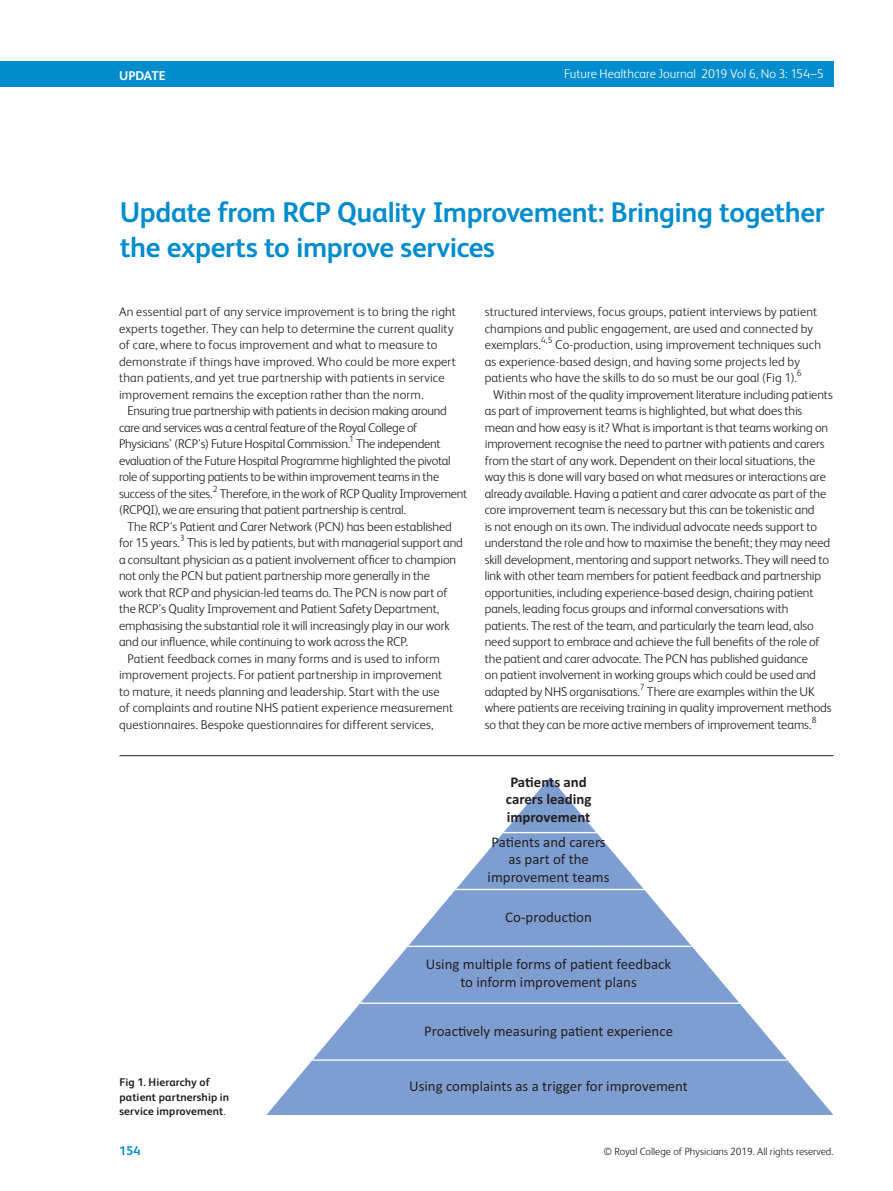
<style>
.page{position:relative;width:893px;height:1191px;background:#fff}
.page>*{position:absolute;margin:0;border:0;box-sizing:border-box;transform-origin:0 0}
.t1{font:700 28.5px/34.5px "FS Albert";letter-spacing:-.015em;color:#008ccd}
.t2{font:14.85px/17.9px "Calibri";color:#231f20;text-align:center}
.t3{font:700 14.85px/17.9px "Calibri";color:#231f20;text-align:center}
.t4{font:300 12.75px/16.5px "FS Albert";letter-spacing:-.005em;color:#231f20}
.t5{font:300 12.75px "FS Albert";color:#fff}
.t6{font:700 12.75px "FS Albert";letter-spacing:-.005em;color:#fff}
.t7{font:700 12.75px "FS Albert";color:#008ccd}
.t8{font:700 11.25px/14.7px "FS Albert";letter-spacing:.01em;color:#231f20}
.t9{font:300 10.5px "FS Albert";color:#231f20}
.s1{font-weight:300}
</style>
<div class="page">
<div style="left:0;top:62px;width:833px;height:25px;background:#008ccd"></div>
<hr style="left:120px;top:755px;width:713px;height:1px;background:#231f20">
<svg style="left:266px;top:777px;width:567px;height:338px"></svg>
<hr style="left:312px;top:1059px;width:475px;height:1px;background:#fff">
<hr style="left:360px;top:1002px;width:380px;height:2px;background:#fff">
<hr style="left:408px;top:945px;width:284px;height:2px;background:#fff">
<hr style="left:455px;top:888px;width:189px;height:2px;background:#fff">
<hr style="left:503px;top:832px;width:93px;height:1px;background:#fff">
<p class="t6" style="left:119px;top:70px;width:48px">UPDATE</p>
<p class="t5" style="left:564px;top:69px;width:261px">Future Healthcare Journal 2019 Vol 6, No 3: 154–5</p>
<h1 class="t1" style="left:120px;top:198px;width:706px">Update from RCP Quality Improvement: Bringing together the experts to improve services</h1>
<p class="t4" style="left:119px;top:305px;width:338px">An essential part of any service improvement is to bring the right experts together. They can help to determine the current quality of care, where to focus improvement and what to measure to demonstrate if things have improved. Who could be more expert than patients, and yet true partnership with patients in service improvement remains the exception rather than the norm.</p>
<p class="t4" style="left:119px;top:404px;width:350px;text-indent:9px">Ensuring true partnership with patients in decision making around care and services was a central feature of the Royal College of Physicians’ (RCP's) Future Hospital Commission.<sup>1</sup> The independent evaluation of the Future Hospital Programme highlighted the pivotal role of supporting patients to be within improvement teams in the success of the sites. <sup>2</sup> Therefore, in the work of RCP Quality Improvement (RCPQI), we are ensuring that patient partnership is central.</p>
<p class="t4" style="left:128px;top:519px;width:326px">The RCP's Patient and Carer Network (PCN) has been established</p>
<p class="t4" style="left:119px;top:536px;width:345px">for 15 years. <sup>3</sup> This is led by patients, but with managerial support and</p>
<p class="t4" style="left:119px;top:552px;width:339px">a consultant physician as a patient involvement officer to champion</p>
<p class="t4" style="left:119px;top:569px;width:312px">not only the PCN but patient partnership more generally in the</p>
<p class="t4" style="left:119px;top:585px;width:330px">work that RCP and physician-led teams do. The PCN is now part of</p>
<p class="t4" style="left:119px;top:602px;width:322px">the RCP's Quality Improvement and Patient Safety Department,</p>
<p class="t4" style="left:119px;top:618px;width:332px">emphasising the substantial role it will increasingly play in our work</p>
<p class="t4" style="left:119px;top:635px;width:290px">and our influence, while continuing to work across the RCP.</p>
<p class="t4" style="left:128px;top:651px;width:314px">Patient feedback comes in many forms and is used to inform</p>
<p class="t4" style="left:119px;top:668px;width:325px">improvement projects. For patient partnership in improvement</p>
<p class="t4" style="left:119px;top:684px;width:322px">to mature, it needs planning and leadership. Start with the use</p>
<p class="t4" style="left:119px;top:701px;width:336px">of complaints and routine NHS patient experience measurement</p>
<p class="t4" style="left:119px;top:717px;width:316px">questionnaires. Bespoke questionnaires for different services,</p>
<p class="t4" style="left:485px;top:305px;width:338px">structured interviews, focus groups, patient interviews by patient champions and public engagement, are used and connected by exemplars. <sup>4,5</sup> Co-production, using improvement techniques such as experience-based design, and having some projects led by patients who have the skills to do so must be our goal (Fig 1 ). <sup>6</sup></p>
<p class="t4" style="left:485px;top:387px;width:350px;text-indent:9px">Within most of the quality improvement literature including patients as part of improvement teams is highlighted, but what does this mean and how easy is it? What is important is that teams working on improvement recognise the need to partner with patients and carers from the start of any work. Dependent on their local situations, the way this is done will vary based on what measures or interactions are already available. Having a patient and carer advocate as part of the core improvement team is necessary but this can be tokenistic and<br>is not enough on its own. The individual advocate needs support to understand the role and how to maximise the benefit; they may need skill development, mentoring and support networks. They will need to link with other team members for patient feedback and partnership opportunities, including experience-based design, chairing patient panels, leading focus groups and informal conversations with patients. The rest of the team, and particularly the team lead, also need support to embrace and achieve the full benefits of the role of the patient and carer advocate. The PCN has published guidance<br>on patient involvement in working groups which could be used and adapted by NHS organisations. <sup>7</sup> There are examples within the UK where patients are receiving training in quality improvement methods so that they can be more active members of improvement teams. <sup>8</sup></p>
<p class="t8" style="left:120px;top:1076px;width:111px">Fig 1. Hierarchy of patient partnership in service improvement<span class="s1">.</span></p>
<p class="t3" style="left:506px;top:774px;width:87px">Pa-ents and carers leading improvement</p>
<p class="t2" style="left:488px;top:834px;width:123px">Pa-ents and carers as part of the improvement teams</p>
<p class="t2" style="left:505px;top:909px;width:88px">Co-produc-on</p>
<p class="t2" style="left:426px;top:956px;width:247px">Using mul-ple forms of pa-ent feedback to inform improvement plans</p>
<p class="t2" style="left:424px;top:1023px;width:250px">Proac-vely measuring pa-ent experience</p>
<p class="t2" style="left:409px;top:1078px;width:280px">Using complaints as a trigger for improvement</p>
<p class="t7" style="left:119px;top:1145px;width:23px">154</p>
<p class="t9" style="left:604px;top:1147px;width:231px">© Royal College of Physicians 2019. All rights reserved.</p>
</div>
